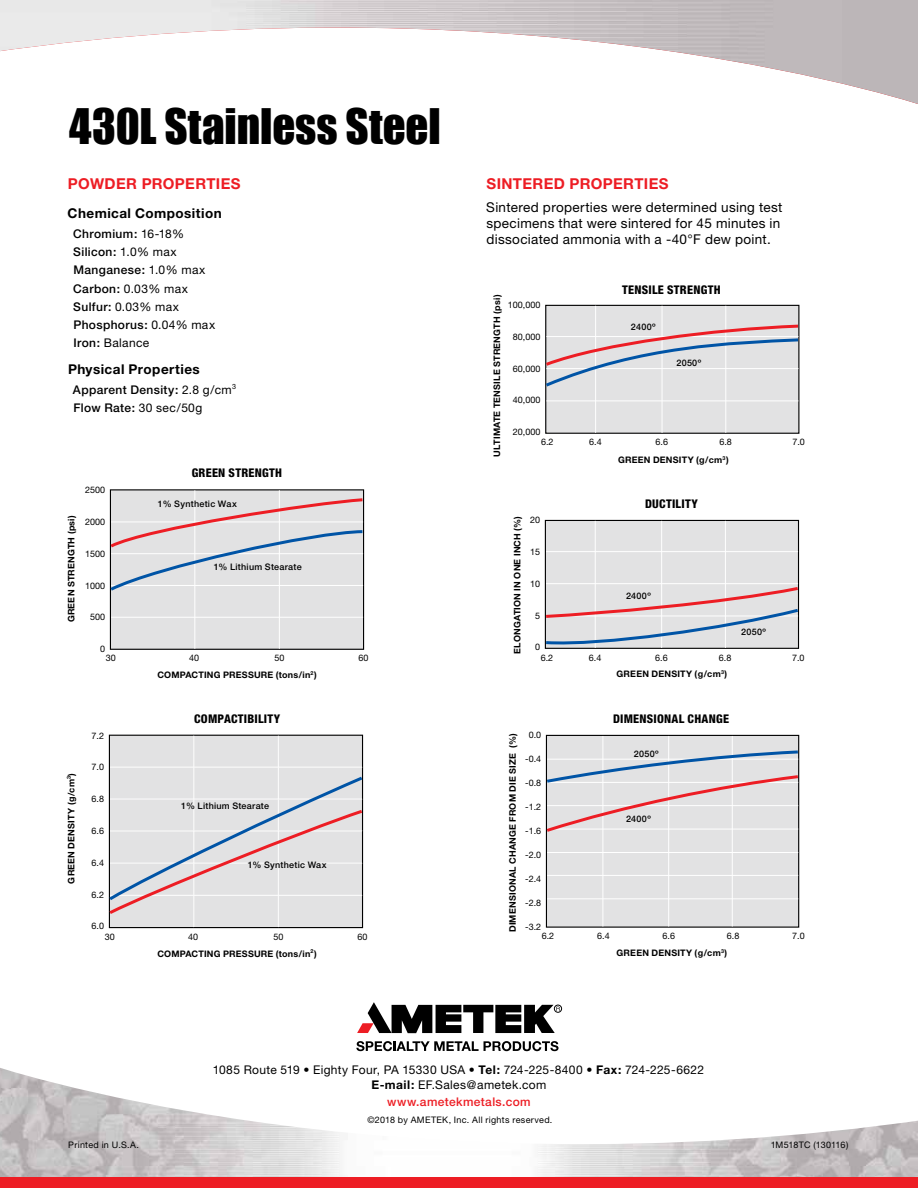
<style>
.page{position:relative;width:918px;height:1188px;background:#fff}
.page>*{position:absolute;margin:0;border:0;box-sizing:border-box;transform-origin:0 0}
.t1{font:45px "Impact";letter-spacing:-.005em;color:#000}
.t2{font:700 15px "Helvetica Neue";letter-spacing:.025em;color:#ed1d24}
.t3{font:13.5px/16.2px "Helvetica Neue";letter-spacing:.02em;color:#000}
.t4{font:700 13.5px "Helvetica Neue";letter-spacing:.03em;color:#000}
.t5{font:500 12px/18.1px "Helvetica Neue";letter-spacing:.03em;color:#000}
.t6{font:12px/14.4px "Helvetica Neue";letter-spacing:.025em;color:#000;text-align:center}
.t7{font:800 condensed 12px "Helvetica Neue";letter-spacing:.02em;color:#000}
.t8{font:500 12px "Helvetica Neue";letter-spacing:.03em;color:#ed1d24}
.t9{font:700 9px "Helvetica Neue";letter-spacing:.025em;color:#000}
.t10{font:9px "Helvetica Neue";color:#000}
.t11{font:500 9px "Helvetica Neue";letter-spacing:.03em;color:#000}
.t12{font:9px "Helvetica Neue";letter-spacing:.035em;color:#000}
.s1{font-weight:400}
.s2{font-weight:700}
</style>
<div class="page">
<img style="left:0;top:0;width:918px;height:104px">
<img style="left:0;top:1068px;width:918px;height:109px">
<div style="left:0;top:1177px;width:918px;height:11px;background:#ed1d24"></div>
<div style="left:110px;top:490px;width:254px;height:159px;background:#e2e2e3"></div>
<div style="left:110px;top:489px;width:254px;height:161px;border:1px solid #000"></div>
<hr style="left:194px;top:490px;width:1px;height:159px;background:#fff">
<hr style="left:279px;top:490px;width:1px;height:159px;background:#fff">
<hr style="left:111px;top:617px;width:252px;height:1px;background:#fff">
<svg style="left:109px;top:497px;width:256px;height:96px"></svg>
<div style="left:109px;top:735px;width:254px;height:193px;background:#e2e2e3"></div>
<div style="left:109px;top:735px;width:254px;height:193px;border:1px solid #000"></div>
<hr style="left:193px;top:736px;width:1px;height:191px;background:#fff">
<hr style="left:278px;top:736px;width:1px;height:191px;background:#fff">
<hr style="left:110px;top:767px;width:252px;height:1px;background:#fff">
<svg style="left:108px;top:774px;width:256px;height:143px"></svg>
<div style="left:546px;top:305px;width:253px;height:128px;background:#e2e2e3"></div>
<div style="left:545px;top:305px;width:254px;height:129px;border:1px solid #000"></div>
<hr style="left:595px;top:306px;width:1px;height:127px;background:#fff">
<hr style="left:662px;top:306px;width:1px;height:127px;background:#fff">
<hr style="left:725px;top:306px;width:1px;height:127px;background:#fff">
<hr style="left:546px;top:401px;width:252px;height:1px;background:#fff">
<svg style="left:545px;top:323px;width:255px;height:66px"></svg>
<div style="left:545px;top:520px;width:254px;height:128px;background:#e2e2e3"></div>
<div style="left:545px;top:520px;width:254px;height:129px;border:1px solid #000"></div>
<hr style="left:595px;top:521px;width:1px;height:127px;background:#fff">
<hr style="left:661px;top:521px;width:1px;height:127px;background:#fff">
<hr style="left:725px;top:521px;width:1px;height:127px;background:#fff">
<hr style="left:546px;top:551px;width:252px;height:1px;background:#fff">
<hr style="left:546px;top:583px;width:252px;height:1px;background:#fff">
<svg style="left:544px;top:585px;width:256px;height:61px"></svg>
<div style="left:546px;top:735px;width:253px;height:192px;background:#e2e2e3"></div>
<div style="left:546px;top:735px;width:253px;height:193px;border:1px solid #000"></div>
<hr style="left:603px;top:736px;width:1px;height:191px;background:#fff">
<hr style="left:668px;top:736px;width:1px;height:191px;background:#fff">
<hr style="left:732px;top:736px;width:1px;height:191px;background:#fff">
<hr style="left:547px;top:852px;width:251px;height:1px;background:#fff">
<hr style="left:547px;top:875px;width:251px;height:1px;background:#fff">
<hr style="left:547px;top:898px;width:251px;height:1px;background:#fff">
<svg style="left:545px;top:749px;width:255px;height:85px"></svg>
<svg style="left:356px;top:1041px;width:203px;height:10px"></svg>
<div style="left:554px;top:1005px;width:8px;height:8px;border:1px solid #000;border-radius:50%"></div>
<svg style="left:357px;top:1002px;width:203px;height:31px"></svg>
<h1 class="t1" style="left:69px;top:91px;width:373px">430L Stainless Steel</h1>
<h2 class="t2" style="left:68px;top:174px;width:174px">POWDER PROPERTIES</h2>
<h3 class="t4" style="left:68px;top:205px;width:156px">Chemical Composition</h3>
<h3 class="t5" style="left:73px;top:225px;width:144px">Chromium: <span class="s1">16-18%<br></span>Silicon: <span class="s1">1.0% max<br></span>Manganese: <span class="s1">1.0% max<br></span>Carbon: <span class="s1">0.03% max<br></span>Sulfur: <span class="s1">0.03% max<br></span>Phosphorus: <span class="s1">0.04% max<br></span>Iron: <span class="s1">Balance</span></h3>
<h3 class="t4" style="left:68px;top:361px;width:133px">Physical Properties</h3>
<h3 class="t5" style="left:73px;top:380px;width:165px">Apparent Density: <span class="s1">2.8 g/cm</span><sup>3<br></sup>Flow Rate: <span class="s1">30 sec/50g</span></h3>
<p class="t9" style="left:66px;top:622px;width:109px;rotate:-90deg">GREEN STRENGTH (psi)</p>
<p class="t10" style="left:85px;top:485px;width:22px">2500</p>
<p class="t10" style="left:85px;top:516px;width:22px">2000</p>
<p class="t10" style="left:85px;top:548px;width:22px">1500</p>
<p class="t10" style="left:85px;top:580px;width:22px">1000</p>
<p class="t10" style="left:90px;top:612px;width:17px">500</p>
<p class="t10" style="left:100px;top:644px;width:7px">0</p>
<h3 class="t7" style="left:192px;top:466px;width:92px">GREEN STRENGTH</h3>
<p class="t11" style="left:158px;top:499px;width:80px">1% Synthetic Wax</p>
<p class="t11" style="left:214px;top:561px;width:89px">1% Lithium Stearate</p>
<p class="t10" style="left:106px;top:653px;width:12px">30</p>
<p class="t10" style="left:189px;top:653px;width:12px">40</p>
<p class="t10" style="left:274px;top:653px;width:12px">50</p>
<p class="t10" style="left:358px;top:653px;width:12px">60</p>
<p class="t9" style="left:157px;top:669px;width:161px">COMPACTING PRESSURE (tons/in<sup>2</sup>)</p>
<p class="t9" style="left:66px;top:884px;width:112px;rotate:-90deg">GREEN DENSITY (g/cm<sup>3</sup>)</p>
<p class="t10" style="left:92px;top:730px;width:14px">7.2</p>
<p class="t10" style="left:92px;top:762px;width:14px">7.0</p>
<p class="t10" style="left:92px;top:794px;width:14px">6.8</p>
<p class="t10" style="left:92px;top:825px;width:14px">6.6</p>
<p class="t10" style="left:92px;top:857px;width:14px">6.4</p>
<p class="t10" style="left:92px;top:889px;width:14px">6.2</p>
<p class="t10" style="left:92px;top:921px;width:14px">6.0</p>
<h3 class="t7" style="left:194px;top:711px;width:88px">COMPACTIBILITY</h3>
<p class="t11" style="left:181px;top:801px;width:89px">1% Lithium Stearate</p>
<p class="t11" style="left:248px;top:859px;width:80px">1% Synthetic Wax</p>
<p class="t10" style="left:105px;top:931px;width:12px">30</p>
<p class="t10" style="left:188px;top:931px;width:12px">40</p>
<p class="t10" style="left:273px;top:931px;width:12px">50</p>
<p class="t10" style="left:357px;top:931px;width:12px">60</p>
<p class="t9" style="left:157px;top:948px;width:161px">COMPACTING PRESSURE (tons/in<sup>2</sup>)</p>
<h2 class="t2" style="left:486px;top:174px;width:184px">SINTERED PROPERTIES</h2>
<h3 class="t3" style="left:486px;top:198px;width:298px">Sintered properties were determined using test specimens that were sintered for 45 minutes in dissociated ammonia with a -40°F dew point.</h3>
<h3 class="t7" style="left:622px;top:282px;width:100px">TENSILE STRENGTH</h3>
<p class="t9" style="left:491px;top:457px;width:163px;rotate:-90deg">ULTIMATE TENSILE STRENGTH (psi)</p>
<p class="t10" style="left:508px;top:299px;width:34px">100,000</p>
<p class="t10" style="left:513px;top:331px;width:29px">80,000</p>
<p class="t10" style="left:513px;top:363px;width:29px">60,000</p>
<p class="t10" style="left:513px;top:395px;width:29px">40,000</p>
<p class="t10" style="left:513px;top:427px;width:29px">20,000</p>
<p class="t11" style="left:631px;top:322px;width:26px">2400º</p>
<p class="t11" style="left:676px;top:357px;width:26px">2050º</p>
<p class="t10" style="left:541px;top:437px;width:14px">6.2</p>
<p class="t10" style="left:589px;top:437px;width:14px">6.4</p>
<p class="t10" style="left:656px;top:437px;width:14px">6.6</p>
<p class="t10" style="left:719px;top:437px;width:14px">6.8</p>
<p class="t10" style="left:792px;top:437px;width:14px">7.0</p>
<p class="t9" style="left:618px;top:455px;width:112px">GREEN DENSITY (g/cm<sup>3</sup>)</p>
<p class="t9" style="left:512px;top:654px;width:139px;rotate:-90deg">ELONGATION IN ONE INCH (%)</p>
<p class="t10" style="left:530px;top:515px;width:12px">20</p>
<p class="t10" style="left:530px;top:546px;width:12px">15</p>
<p class="t10" style="left:530px;top:578px;width:12px">10</p>
<p class="t10" style="left:535px;top:610px;width:7px">5</p>
<p class="t10" style="left:535px;top:642px;width:7px">0</p>
<h3 class="t7" style="left:645px;top:496px;width:54px">DUCTILITY</h3>
<p class="t11" style="left:626px;top:590px;width:26px">2400º</p>
<p class="t11" style="left:741px;top:626px;width:26px">2050º</p>
<p class="t10" style="left:541px;top:652px;width:14px">6.2</p>
<p class="t10" style="left:589px;top:652px;width:14px">6.4</p>
<p class="t10" style="left:655px;top:652px;width:14px">6.6</p>
<p class="t10" style="left:719px;top:652px;width:14px">6.8</p>
<p class="t10" style="left:792px;top:652px;width:14px">7.0</p>
<p class="t9" style="left:617px;top:669px;width:112px">GREEN DENSITY (g/cm<sup>3</sup>)</p>
<h3 class="t7" style="left:613px;top:711px;width:117px">DIMENSIONAL CHANGE</h3>
<p class="t9" style="left:507px;top:932px;width:200px;rotate:-90deg">DIMENSIONAL CHANGE FROM DIE SIZE (%)</p>
<p class="t10" style="left:529px;top:730px;width:14px">0.0</p>
<p class="t10" style="left:525px;top:754px;width:17px">-0.4</p>
<p class="t10" style="left:525px;top:778px;width:17px">-0.8</p>
<p class="t10" style="left:525px;top:801px;width:17px">-1.2</p>
<p class="t10" style="left:525px;top:825px;width:17px">-1.6</p>
<p class="t10" style="left:525px;top:849px;width:17px">-2.0</p>
<p class="t10" style="left:525px;top:873px;width:17px">-2.4</p>
<p class="t10" style="left:525px;top:897px;width:17px">-2.8</p>
<p class="t10" style="left:525px;top:921px;width:17px">-3.2</p>
<p class="t11" style="left:634px;top:748px;width:26px">2050º</p>
<p class="t11" style="left:626px;top:814px;width:26px">2400º</p>
<p class="t10" style="left:542px;top:931px;width:14px">6.2</p>
<p class="t10" style="left:597px;top:931px;width:14px">6.4</p>
<p class="t10" style="left:663px;top:931px;width:14px">6.6</p>
<p class="t10" style="left:727px;top:931px;width:14px">6.8</p>
<p class="t10" style="left:792px;top:931px;width:14px">7.0</p>
<p class="t9" style="left:617px;top:948px;width:112px">GREEN DENSITY (g/cm<sup>3</sup>)</p>
<h3 class="t6" style="left:213px;top:1063px;width:493px">1085 Route 519 • Eighty Four, PA 15330 USA • <span class="s2">Tel:</span> 724-225-8400 • <span class="s2">Fax:</span> 724-225-6622<br><span class="s2">E-mail:</span> EF.Sales@ametek.com</h3>
<h3 class="t8" style="left:387px;top:1094px;width:145px">www.ametekmetals.com</h3>
<p class="t12" style="left:367px;top:1115px;width:187px">©2018 by AMETEK, Inc. All rights reserved.</p>
<p class="t12" style="left:68px;top:1139px;width:72px">Printed in U.S.A.</p>
<p class="t10" style="left:771px;top:1139px;width:79px">1M518TC (130116)</p>
</div>
